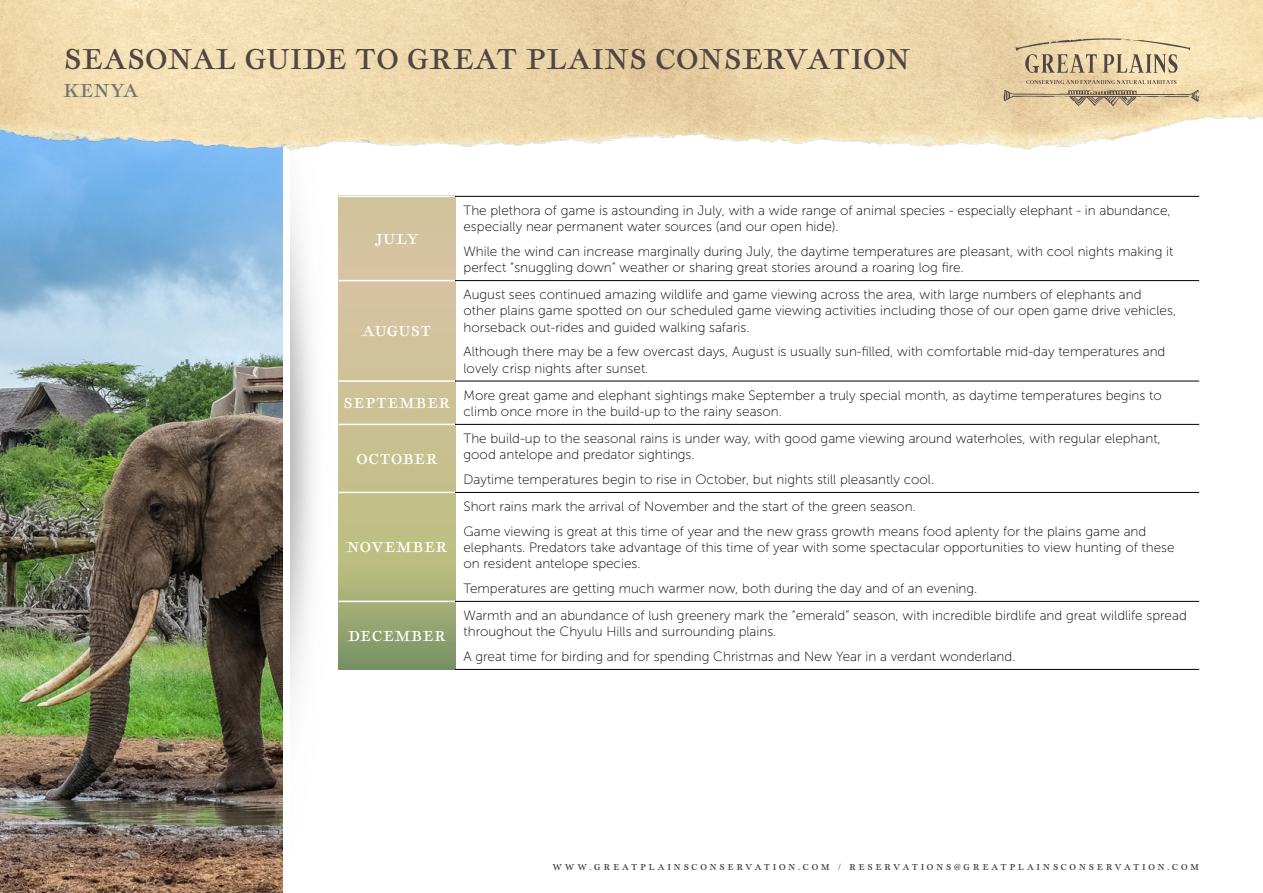
<style>
.page{position:relative;width:1263px;height:893px;background:#fff}
.page>*{position:absolute;margin:0;border:0;box-sizing:border-box;transform-origin:0 0}
.t1{font:30px "Geographica";letter-spacing:.02em;color:#4f4645}
.t2{font:19.5px "Geographica";letter-spacing:.02em;color:#737471}
.t3{font:15px "Geographica Hand";letter-spacing:.06em;color:#fff}
.t4{font:13.5px/16.2px "Museo Sans 100";color:#000}
.t5{font:9px "Geographica";letter-spacing:.3em;color:#3d3936}
</style>
<div class="page">
<img style="left:290px;top:195px;width:106px;height:508px">
<img style="left:0;top:180px;width:283px;height:713px">
<svg style="left:339px;top:197px;width:116px;height:473px;background:#c1bb8d"></svg>
<hr style="left:339px;top:196px;width:116px;height:1px;background:#fff">
<hr style="left:339px;top:280px;width:116px;height:1px;background:#fff">
<hr style="left:339px;top:380px;width:116px;height:2px;background:#fff">
<hr style="left:339px;top:424px;width:116px;height:1px;background:#fff">
<hr style="left:339px;top:492px;width:116px;height:1px;background:#fff">
<hr style="left:339px;top:601px;width:116px;height:1px;background:#fff">
<hr style="left:455px;top:196px;width:744px;height:1px;background:#000">
<hr style="left:455px;top:280px;width:744px;height:1px;background:#000">
<hr style="left:455px;top:381px;width:744px;height:1px;background:#000">
<hr style="left:455px;top:424px;width:744px;height:1px;background:#000">
<hr style="left:455px;top:492px;width:744px;height:1px;background:#000">
<hr style="left:455px;top:601px;width:744px;height:1px;background:#000">
<hr style="left:455px;top:669px;width:744px;height:1px;background:#000">
<img style="left:0;top:0;width:1263px;height:180px">
<svg style="left:1026px;top:80px;width:150px;height:4px"></svg>
<svg style="left:1003px;top:90px;width:197px;height:16px;background:#c6b18e"></svg>
<svg style="left:1015px;top:38px;width:175px;height:35px;background:#d4c19d"></svg>
<h1 class="t1" style="left:64px;top:41px;width:848px">SEASONAL GUIDE TO GREAT PLAINS CONSERVATION</h1>
<h2 class="t2" style="left:64px;top:79px;width:76px">KENYA</h2>
<p class="t3" style="left:375px;top:228px;width:45px">JULY</p>
<p class="t3" style="left:363px;top:320px;width:70px">AUGUST</p>
<p class="t4" style="left:463px;top:202px;width:709px">The plethora of game is astounding in July, with a wide range of animal species - especially elephant - in abundance, especially near permanent water sources (and our open hide).</p>
<p class="t4" style="left:463px;top:243px;width:711px">While the wind can increase marginally during July, the daytime temperatures are pleasant, with cool nights making it perfect “snuggling down” weather or sharing great stories around a roaring log fire.</p>
<p class="t4" style="left:463px;top:287px;width:714px">August sees continued amazing wildlife and game viewing across the area, with large numbers of elephants and other plains game spotted on our scheduled game viewing activities including those of our open game drive vehicles, horseback out-rides and guided walking safaris.</p>
<p class="t4" style="left:463px;top:344px;width:703px">Although there may be a few overcast days, August is usually sun-filled, with comfortable mid-day temperatures and lovely crisp nights after sunset.</p>
<p class="t3" style="left:344px;top:392px;width:108px">SEPTEMBER</p>
<p class="t4" style="left:463px;top:387px;width:700px">More great game and elephant sightings make September a truly special month, as daytime temperatures begins to climb once more in the build-up to the rainy season.</p>
<p class="t3" style="left:357px;top:448px;width:82px">OCTOBER</p>
<p class="t4" style="left:463px;top:430px;width:699px">The build-up to the seasonal rains is under way, with good game viewing around waterholes, with regular elephant, good antelope and predator sightings.</p>
<p class="t4" style="left:463px;top:471px;width:472px">Daytime temperatures begin to rise in October, but nights still pleasantly cool.</p>
<p class="t3" style="left:347px;top:537px;width:102px">NOVEMBER</p>
<p class="t3" style="left:348px;top:625px;width:99px">DECEMBER</p>
<p class="t4" style="left:463px;top:494px;width:684px;line-height:24.8px">Short rains mark the arrival of November and the start of the green season.<br>Game viewing is great at this time of year and the new grass growth means food aplenty for the plains game and</p>
<p class="t4" style="left:463px;top:539px;width:712px">elephants. Predators take advantage of this time of year with some spectacular opportunities to view hunting of these on resident antelope species.</p>
<p class="t4" style="left:463px;top:580px;width:515px">Temperatures are getting much warmer now, both during the day and of an evening.</p>
<p class="t4" style="left:463px;top:607px;width:725px">Warmth and an abundance of lush greenery mark the “emerald” season, with incredible birdlife and great wildlife spread throughout the Chyulu Hills and surrounding plains.</p>
<p class="t4" style="left:463px;top:648px;width:553px">A great time for birding and for spending Christmas and New Year in a verdant wonderland.</p>
<p class="t5" style="left:552px;top:861px;width:648px">WWW.GREATPLAINSCONSERVATION.COM / RESERVATIONS@GREATPLAINSCONSERVATION.COM</p>
</div>
